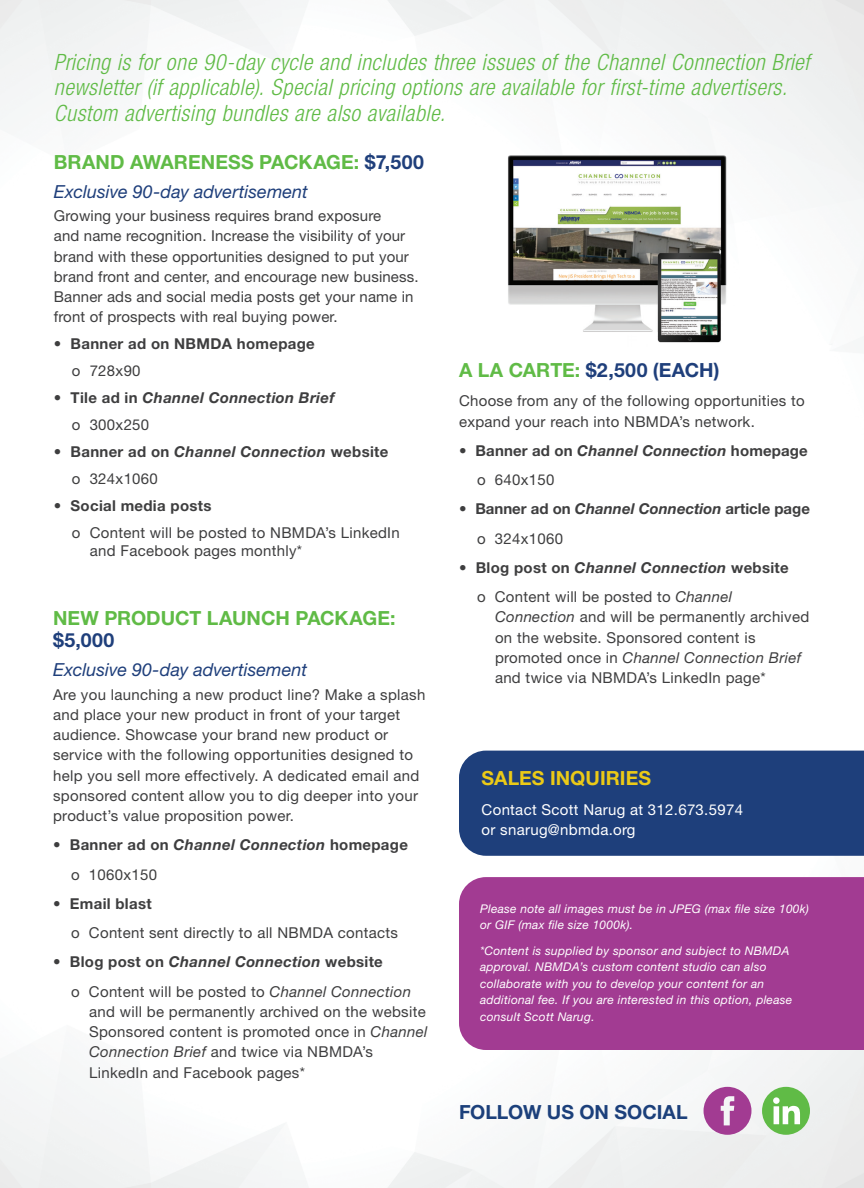
<style>
.page{position:relative;width:864px;height:1188px;background:#fff}
.page>*{position:absolute;margin:0;border:0;box-sizing:border-box;transform-origin:0 0}
.Lead-in{font:italic 300 condensed 22.5px/25.5px "Helvetica Neue LT Std";letter-spacing:.02em;color:#60bb46}
.Body_Copy{font:700 19.5px/22.5px "Helvetica Neue LT Std";letter-spacing:.005em;color:#60bb46}
.Body_Copy-2{font:700 19.5px "Helvetica Neue LT Std";letter-spacing:.005em;color:#1f3f7b}
.Body_Copy-3{font:700 19.5px "Helvetica Neue LT Std";color:#1c407b}
.Body_Copy-4{font:700 19.5px "Helvetica Neue LT Std";letter-spacing:.005em;color:#ebca17}
.Secondary_Subhead{font:italic 18px "Helvetica Neue LT Std";color:#1f3f7b}
.Body_Copy-5{font:15px/20.2px "Helvetica Neue LT Std";letter-spacing:.02em;color:#3e3e3f}
.Body_Copy-6{font:700 15px "Helvetica Neue LT Std";letter-spacing:.02em;color:#3e3e3f}
.Body_Copy-7{font:15px/20.2px "Helvetica Neue LT Std";letter-spacing:.02em;color:#fff}
.Body_Copy-8{font:700 15px "Helvetica Neue LT Std";color:#3e3e3f}
.Body_Copy-9{font:italic 700 15px "Helvetica Neue LT Std";letter-spacing:.02em;color:#3e3e3f}
.Body_Copy-10{font:italic 12px/16.5px "Helvetica Neue LT Std";letter-spacing:.02em;color:#fff}
.s1{color:#1f3f7b}
.s2{font-style:normal}
.s3{font-style:italic}
.s4{color:#60bb46}
</style>
<div class="page">
<div style="left:459px;top:751px;width:405px;height:105px;background:#1e3f7b"></div>
<div style="left:459px;top:877px;width:405px;height:173px;background:#a23b92"></div>
<svg style="left:704px;top:1087px;width:47px;height:48px"></svg>
<div style="left:762px;top:1087px;width:48px;height:48px;background:#60bb46;border-radius:50%"></div>
<svg style="left:773px;top:1097px;width:27px;height:27px"></svg>
<img style="left:507px;top:135px;width:233px;height:208px">
<p class="Lead-in" style="left:54px;top:50px;width:757px">Pricing is for one 90-day cycle and includes three issues of the Channel Connection Brief newsletter (if applicable). Special pricing options are available for first-time advertisers.<br>Custom advertising bundles are also available.</p>
<p class="Body_Copy" style="left:54px;top:150px;width:372px">BRAND AWARENESS PACKAGE: <span class="s1">$7,500</span></p>
<p class="Secondary_Subhead" style="left:54px;top:181px;width:255px">Exclusive 90-day advertisement</p>
<p class="Body_Copy-5" style="left:54px;top:205px;width:366px">Growing your business requires brand exposure<br>and name recognition. Increase the visibility of your brand with these opportunities designed to put your brand front and center, and encourage new business.<br>Banner ads and social media posts get your name in front of prospects with real buying power.</p>
<p class="Body_Copy-6" style="left:54px;top:335px;width:262px">• Banner ad on NBMDA homepage</p>
<p class="Body_Copy-5" style="left:72px;top:361px;width:70px">o 728x90</p>
<p class="Body_Copy-9" style="left:54px;top:389px;width:282px"><span class="s2">• Tile ad in</span> Channel Connection Brief</p>
<p class="Body_Copy-5" style="left:72px;top:415px;width:79px">o 300x250</p>
<p class="Body_Copy-6" style="left:54px;top:443px;width:336px">• Banner ad on <span class="s3">Channel Connection</span> website</p>
<p class="Body_Copy-5" style="left:72px;top:469px;width:88px">o 324x1060</p>
<p class="Body_Copy-6" style="left:54px;top:497px;width:159px">• Social media posts</p>
<p class="Body_Copy-5" style="left:90px;top:524px;width:311px;line-height:18px;text-indent:-18px">o Content will be posted to NBMDA’s LinkedIn and Facebook pages monthly*</p>
<p class="Body_Copy" style="left:53px;top:606px;width:344px">NEW PRODUCT LAUNCH PACKAGE: <span class="s1">$5,000</span></p>
<p class="Secondary_Subhead" style="left:53px;top:659px;width:255px">Exclusive 90-day advertisement</p>
<p class="Body_Copy-5" style="left:53px;top:684px;width:374px">Are you launching a new product line? Make a splash and place your new product in front of your target audience. Showcase your brand new product or service with the following opportunities designed to help you sell more effectively. A dedicated email and sponsored content allow you to dig deeper into your product’s value proposition power.</p>
<p class="Body_Copy-6" style="left:53px;top:836px;width:356px">• Banner ad on <span class="s3">Channel Connection</span> homepage</p>
<p class="Body_Copy-5" style="left:71px;top:864px;width:88px">o 1060x150</p>
<p class="Body_Copy-6" style="left:53px;top:894px;width:100px">• Email blast</p>
<p class="Body_Copy-5" style="left:71px;top:922px;width:328px">o Content sent directly to all NBMDA contacts</p>
<p class="Body_Copy-6" style="left:53px;top:953px;width:331px">• Blog post on <span class="s3">Channel Connection</span> website</p>
<p class="Body_Copy-5" style="left:89px;top:981px;width:340px;text-indent:-18px">o Content will be posted to <span class="s3">Channel Connection </span>and will be permanently archived on the website Sponsored content is promoted once in <span class="s3">Channel Connection Brief</span> and twice via NBMDA’s LinkedIn and Facebook pages*</p>
<p class="Body_Copy-2" style="left:459px;top:358px;width:262px"><span class="s4">A LA CARTE:</span> $2,500 (EACH)</p>
<p class="Body_Copy-5" style="left:459px;top:391px;width:347px">Choose from any of the following opportunities to expand your reach into NBMDA’s network.</p>
<p class="Body_Copy-6" style="left:459px;top:441px;width:350px">• Banner ad on <span class="s3">Channel Connection</span> homepage</p>
<p class="Body_Copy-5" style="left:477px;top:469px;width:79px">o 640x150</p>
<p class="Body_Copy-8" style="left:459px;top:500px;width:352px">• Banner ad on <span class="s3">Channel Connection</span> article page</p>
<p class="Body_Copy-5" style="left:477px;top:528px;width:88px">o 324x1060</p>
<p class="Body_Copy-6" style="left:459px;top:558px;width:331px">• Blog post on <span class="s3">Channel Connection</span> website</p>
<p class="Body_Copy-5" style="left:495px;top:586px;width:316px;text-indent:-18px">o Content will be posted to <span class="s3">Channel Connection</span> and will be permanently archived on the website. Sponsored content is promoted once in <span class="s3">Channel Connection Brief </span>and twice via NBMDA’s LinkedIn page*</p>
<p class="Body_Copy-4" style="left:482px;top:766px;width:171px">SALES INQUIRIES</p>
<p class="Body_Copy-7" style="left:482px;top:799px;width:263px">Contact Scott Narug at 312.673.5974 or snarug@nbmda.org</p>
<p class="Body_Copy-10" style="left:480px;top:900px;width:330px">Please note all images must be in JPEG (max file size 100k) or GIF (max file size 1000k).</p>
<p class="Body_Copy-10" style="left:480px;top:942px;width:314px">*Content is supplied by sponsor and subject to NBMDA approval. NBMDA’s custom content studio can also collaborate with you to develop your content for an additional fee. If you are interested in this option, please consult Scott Narug.</p>
<p class="Body_Copy-3" style="left:459px;top:1100px;width:230px">FOLLOW US ON SOCIAL</p>
</div>
